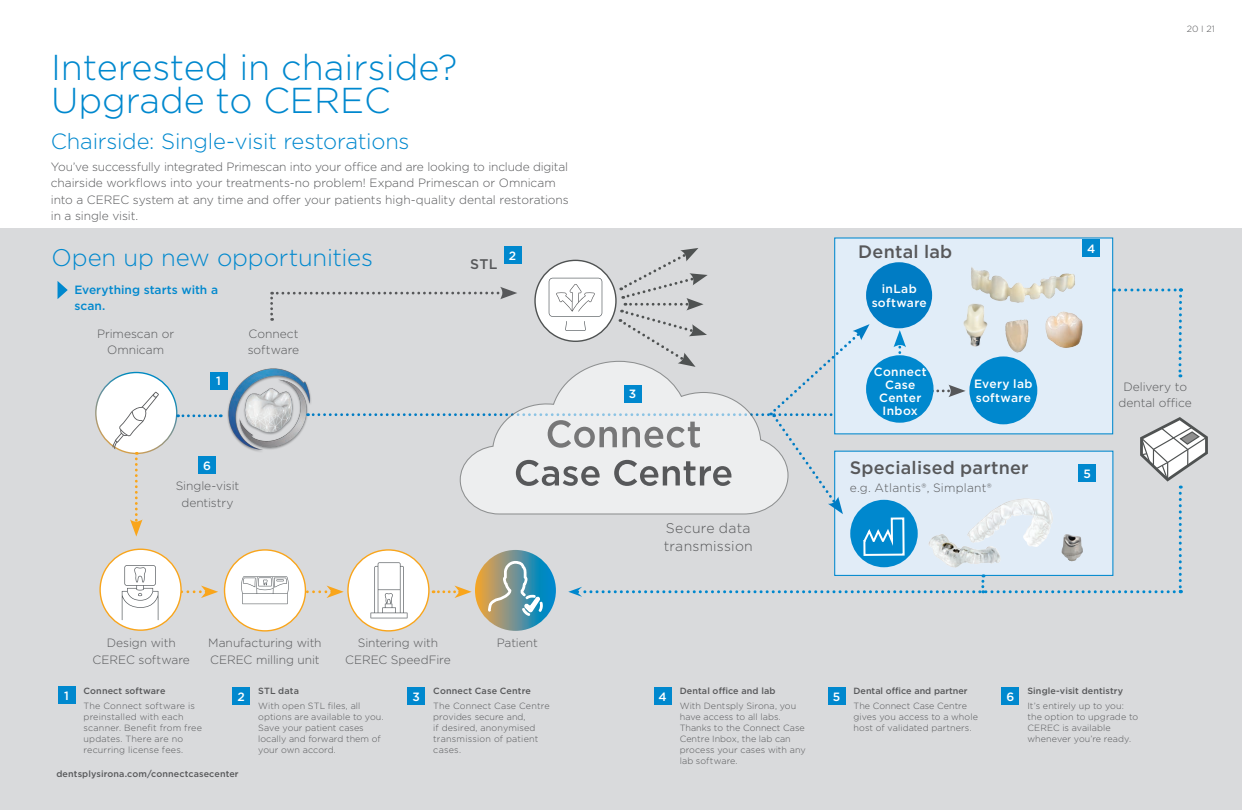
<style>
.page{position:relative;width:1242px;height:810px;background:#fff}
.page>*{position:absolute;margin:0;border:0;box-sizing:border-box;transform-origin:0 0}
._02_Pagina_9pt_11pt{font:300 36px/33px "Gotham";color:#0088ce}
._01_Headline_36pt_42{font:300 24px "Gotham";letter-spacing:-.005em;color:#0088ce}
._02_Headline_22pt_28{font:300 22px "Gotham";letter-spacing:-.01em;color:#0088ce}
._02_Pagina_9pt_11pt-2{font:500 18px "Gotham";letter-spacing:.015em;color:#57585a}
._02_Pagina_9pt_11pt-3{font:300 14px/18px "Gotham";letter-spacing:.02em;color:#57585a}
._02_Pagina_9pt_11pt-4{font:500 14px "Gotham";color:#57585a}
._02_Einstieg_12pt_16{font:300 12px/16.5px "Gotham";letter-spacing:-.01em;color:#57585a;text-align:center}
._02_Pagina_9pt_11pt-5{font:500 12px/13px "Gotham";letter-spacing:.03em;color:#fff;text-align:center}
._02_Einstieg_12pt_16-2{font:500 12px/16.5px "Gotham";color:#0088ce}
._02_Pagina_9pt_11pt-6{font:300 12px "Gotham";letter-spacing:.02em;color:#57585a}
._02_Nummerierung_12p{font:500 12px "Gotham";color:#fff}
._02_Zwischenhead_9pt{font:300 9px/11px "Gotham";letter-spacing:.01em;color:#57585a}
._02_Copy_9pt_11pt_li{font:300 9px/11px "Gotham";letter-spacing:.015em;color:#57585a}
._02_Zwischenhead_9pt-2{font:500 9px "Gotham";letter-spacing:.015em;color:#57585a}
._02_Copy_9pt_11pt_li-2{font:500 9px/15.1px "Gotham";color:#57585a}
.Pagina_9pt_11pt_DS_G{font:300 9px "Gotham";color:#57585a}
.s1{font-weight:500}
.s2{font-weight:300}
</style>
<div class="page">
<div style="left:0;top:228px;width:1242px;height:582px;background:#d9dadc"></div>
<svg style="left:58px;top:281px;width:10px;height:18px"></svg>
<div style="left:96px;top:373px;width:81px;height:80px;background:#fff;border-radius:50%"></div>
<svg style="left:112px;top:392px;width:47px;height:145px"></svg>
<svg style="left:182px;top:586px;width:36px;height:12px"></svg>
<div style="left:225px;top:550px;width:80px;height:81px;background:#fff;border-radius:50%"></div>
<svg style="left:348px;top:550px;width:81px;height:81px"></svg>
<svg style="left:475px;top:550px;width:81px;height:81px"></svg>
<div style="left:100px;top:549px;width:81px;height:81px;background:#fff;border-radius:50%"></div>
<svg style="left:122px;top:565px;width:36px;height:55px"></svg>
<div style="left:99px;top:549px;width:83px;height:82px;border:1px solid #f9a51b;border-radius:50%"></div>
<div style="left:58px;top:687px;width:17px;height:17px;background:#0088ce"></div>
<div style="left:233px;top:688px;width:17px;height:17px;background:#0088ce"></div>
<div style="left:408px;top:688px;width:17px;height:17px;background:#0088ce"></div>
<svg style="left:178px;top:414px;width:43px;height:3px"></svg>
<img style="left:224px;top:372px;width:17px;height:72px">
<div style="left:210px;top:372px;width:17px;height:17px;background:#0088ce"></div>
<div style="left:199px;top:457px;width:17px;height:17px;background:#0088ce"></div>
<div style="left:834px;top:237px;width:279px;height:197px;background:#e1edf8"></div>
<div style="left:1083px;top:239px;width:17px;height:17px;background:#0088ce"></div>
<div style="left:654px;top:688px;width:17px;height:17px;background:#0088ce"></div>
<div style="left:828px;top:688px;width:17px;height:17px;background:#0088ce"></div>
<div style="left:1002px;top:688px;width:17px;height:17px;background:#0088ce"></div>
<div style="left:504px;top:247px;width:17px;height:17px;background:#0088ce"></div>
<svg style="left:241px;top:248px;width:967px;height:370px"></svg>
<p class="_02_Pagina_9pt_11pt" style="left:51px;top:50px;width:408px">Interested in chairside?<br>Upgrade to CEREC</p>
<p class="_02_Headline_22pt_28" style="left:51px;top:128px;width:360px">Chairside: Single-visit restorations</p>
<p class="_02_Einstieg_12pt_16" style="left:51px;top:158px;width:520px;text-align:left">You’ve successfully integrated Primescan into your office and are looking to include digital chairside workflows into your treatments-no problem! Expand Primescan or Omnicam into a CEREC system at any time and offer your patients high-quality dental restorations in a single visit.</p>
<p class="_01_Headline_36pt_42" style="left:52px;top:242px;width:323px">Open up new opportunities</p>
<p class="_02_Nummerierung_12p" style="left:509px;top:248px;width:9px">2</p>
<p class="_02_Pagina_9pt_11pt-4" style="left:470px;top:255px;width:29px">STL</p>
<p class="_02_Einstieg_12pt_16-2" style="left:75px;top:281px;width:145px">Everything starts with a scan.</p>
<p class="_02_Einstieg_12pt_16" style="left:97px;top:325px;width:79px">Primescan or<br>Omnicam</p>
<p class="_02_Nummerierung_12p" style="left:216px;top:373px;width:6px">1</p>
<p class="_02_Einstieg_12pt_16" style="left:248px;top:325px;width:53px;text-align:left">Connect software</p>
<p class="_02_Nummerierung_12p" style="left:203px;top:458px;width:9px">6</p>
<p class="_02_Einstieg_12pt_16" style="left:176px;top:477px;width:65px">Single-visit dentistry</p>
<p class="_02_Einstieg_12pt_16" style="left:93px;top:635px;width:99px">Design with<br>CEREC software</p>
<p class="_02_Einstieg_12pt_16" style="left:208px;top:635px;width:115px;text-align:left">Manufacturing with<br>CEREC milling unit</p>
<p class="_02_Einstieg_12pt_16" style="left:345px;top:635px;width:107px">Sintering with<br>CEREC SpeedFire</p>
<p class="_02_Einstieg_12pt_16" style="left:497px;top:635px;width:43px">Patient</p>
<p class="_02_Zwischenhead_9pt-2" style="left:84px;top:685px;width:83px">Connect software</p>
<p class="_02_Zwischenhead_9pt" style="left:84px;top:700px;width:120px">The Connect software is preinstalled with each scanner. Benefit from free updates. There are no recurring license fees.</p>
<p class="_02_Nummerierung_12p" style="left:64px;top:688px;width:6px">1</p>
<p class="_02_Zwischenhead_9pt" style="left:258px;top:683px;width:104px;line-height:15.3px"><span class="s1">STL data<br></span>With open STL files, all</p>
<p class="_02_Zwischenhead_9pt" style="left:258px;top:711px;width:127px">options are available to you.<br>Save your patient cases locally and forward them of your own accord.</p>
<p class="_02_Nummerierung_12p" style="left:238px;top:689px;width:9px">2</p>
<p class="_02_Copy_9pt_11pt_li" style="left:433px;top:683px;width:118px;line-height:15px"><span class="s1">Connect Case Centre<br></span>The Connect Case Centre</p>
<p class="_02_Copy_9pt_11pt_li" style="left:433px;top:711px;width:107px">provides secure and,<br>if desired, anonymised transmission of patient cases.</p>
<p class="_02_Nummerierung_12p" style="left:413px;top:689px;width:9px">3</p>
<p class="_02_Zwischenhead_9pt-2" style="left:56px;top:768px;width:184px">dentsplysirona.com/connectcasecenter</p>
<p class="Pagina_9pt_11pt_DS_G" style="left:1187px;top:23px;width:29px">20 I 21</p>
<p class="_02_Nummerierung_12p" style="left:629px;top:386px;width:9px">3</p>
<p class="_02_Pagina_9pt_11pt-3" style="left:664px;top:519px;width:91px">Secure data transmission</p>
<p class="_02_Pagina_9pt_11pt-2" style="left:858px;top:239px;width:96px">Dental lab</p>
<p class="_02_Nummerierung_12p" style="left:1087px;top:241px;width:10px">4</p>
<p class="_02_Pagina_9pt_11pt-5" style="left:872px;top:282px;width:57px;line-height:14px">inLab software</p>
<p class="_02_Pagina_9pt_11pt-5" style="left:874px;top:365px;width:54px">Connect<br>Case<br>Center<br>Inbox</p>
<p class="_02_Pagina_9pt_11pt-5" style="left:974px;top:377px;width:60px;line-height:14px;text-align:left">Every lab software</p>
<p class="_02_Pagina_9pt_11pt-2" style="left:850px;top:456px;width:180px">Specialised partner</p>
<p class="_02_Pagina_9pt_11pt-6" style="left:850px;top:480px;width:144px">e.g. Atlantis®, Simplant®</p>
<p class="_02_Nummerierung_12p" style="left:1084px;top:465px;width:9px">5</p>
<p class="_02_Einstieg_12pt_16" style="left:1119px;top:378px;width:75px">Delivery to dental office</p>
<p class="_02_Nummerierung_12p" style="left:659px;top:689px;width:10px">4</p>
<p class="_02_Copy_9pt_11pt_li-2" style="left:854px;top:683px;width:115px">Dental office and partner<br><span class="s2">The Connect Case Centre</span></p>
<p class="_02_Copy_9pt_11pt_li" style="left:854px;top:711px;width:126px">gives you access to a whole host of validated partners.</p>
<p class="_02_Zwischenhead_9pt" style="left:680px;top:683px;width:118px;line-height:15.3px"><span class="s1">Dental office and lab<br></span>With Dentsply Sirona, you</p>
<p class="_02_Zwischenhead_9pt" style="left:680px;top:711px;width:128px">have access to all labs.<br>Thanks to the Connect Case<br>Centre Inbox, the lab can process your cases with any lab software.</p>
<p class="_02_Nummerierung_12p" style="left:833px;top:689px;width:9px">5</p>
<p class="_02_Nummerierung_12p" style="left:1007px;top:689px;width:9px">6</p>
<p class="_02_Zwischenhead_9pt-2" style="left:1027px;top:685px;width:97px">Single-visit dentistry</p>
<p class="_02_Copy_9pt_11pt_li" style="left:1027px;top:700px;width:112px">It’s entirely up to you: the option to upgrade to<br>CEREC is available whenever you’re ready.</p>
</div>
